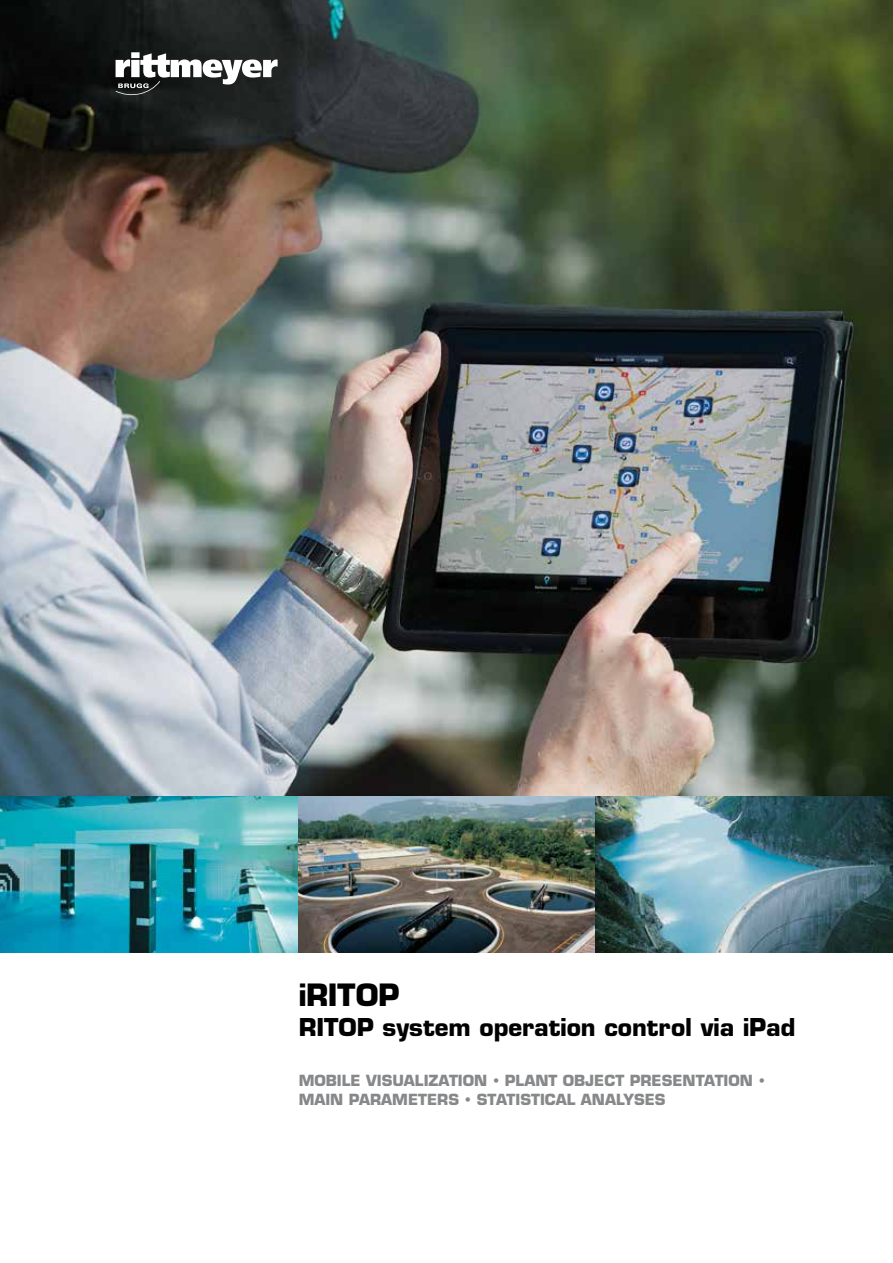
<style>
.page{position:relative;width:893px;height:1263px;background:#fff}
.page>*{position:absolute;margin:0;border:0;box-sizing:border-box;transform-origin:0 0}
.t1{font:700 30px "Eurostile LT Std";letter-spacing:-.01em;color:#000}
.t2{font:700 24px "Eurostile LT Std";color:#000}
.t3{font:700 15px/19.5px "Eurostile LT Std";color:#87888a}
</style>
<div class="page">
<img style="left:0;top:0;width:893px;height:952px">
<svg style="left:116px;top:52px;width:162px;height:47px"></svg>
<h1 class="t1" style="left:299px;top:976px;width:102px">IRITOP</h1>
<h2 class="t2" style="left:299px;top:1012px;width:498px">RITOP SYSTEM OPERATION CONTROL VIA IPAD</h2>
<p class="t3" style="left:299px;top:1070px;width:468px">MOBILE VISUALIZATION • PLANT OBJECT PRESENTATION •<br>MAIN PARAMETERS • STATI STI CAL ANALYSES</p>
</div>
